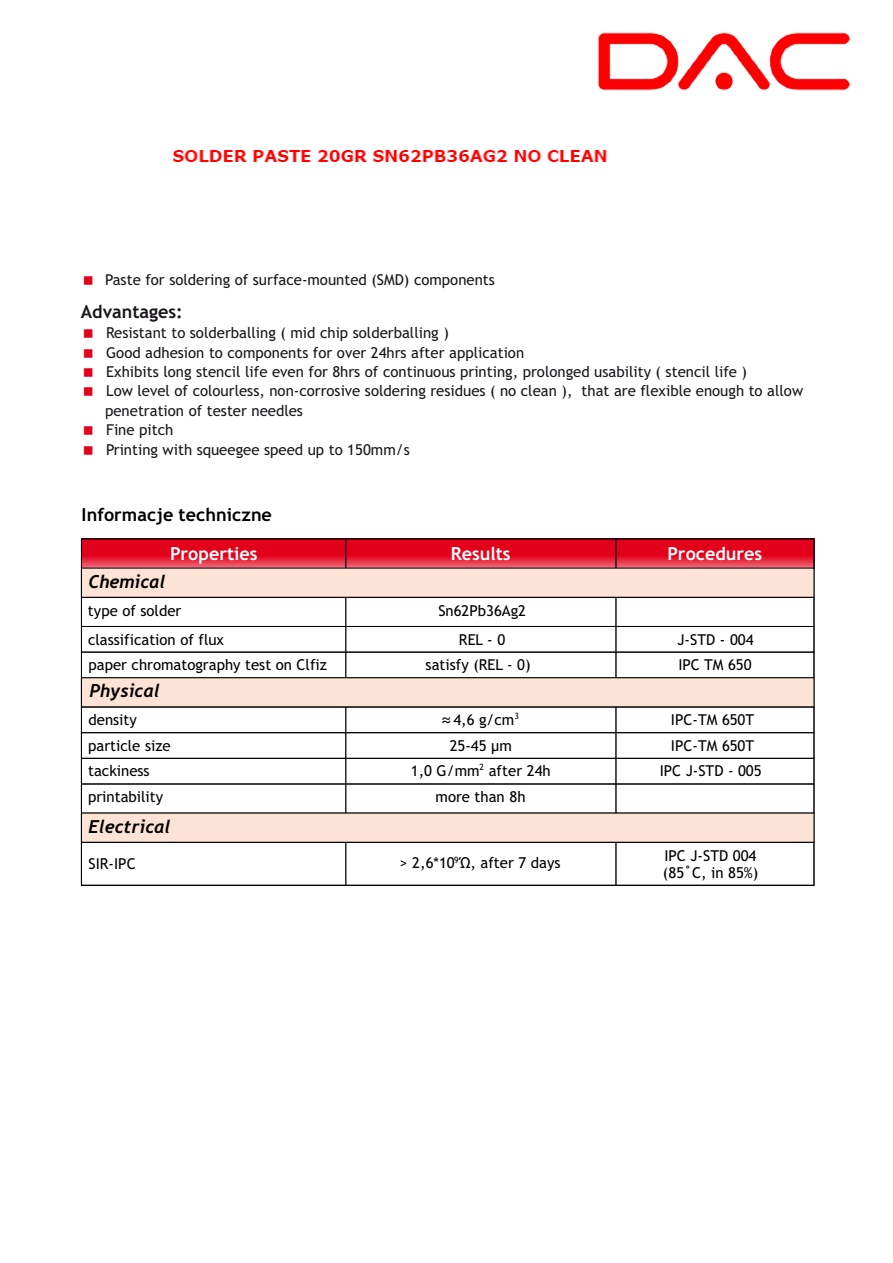
<style>
.page{position:relative;width:893px;height:1263px;background:#fff}
.page>*{position:absolute;margin:0;border:0;box-sizing:border-box;transform-origin:0 0}
.t1{font:700 18px "Trebuchet MS";color:#fff}
.t2{font:italic 700 18px "Trebuchet MS";color:#000}
.t3{font:700 18px "Trebuchet MS";color:#000}
.t4{font:700 18px "Trebuchet MS";color:#1a171c}
.t5{font:15px/19.4px "Trebuchet MS";color:#1a171c}
.t6{font:15px/25.7px "Trebuchet MS";color:#000}
.s1{font-family:"Microsoft Ya Hei"}
</style>
<div class="page">
<svg style="left:83px;top:541px;width:261px;height:27px;background:#e1182f"></svg>
<svg style="left:348px;top:541px;width:266px;height:27px;background:#e1182f"></svg>
<svg style="left:618px;top:541px;width:194px;height:27px;background:#e1182f"></svg>
<div style="left:81px;top:568px;width:733px;height:29px;background:#fce3d6"></div>
<hr style="left:81px;top:539px;width:265px;height:1px;background:#000">
<hr style="left:346px;top:539px;width:270px;height:1px;background:#000">
<hr style="left:616px;top:539px;width:198px;height:1px;background:#000">
<hr style="left:81px;top:885px;width:265px;height:1px;background:#000">
<hr style="left:346px;top:885px;width:467px;height:1px;background:#000">
<svg style="left:814px;top:539px;width:1px;height:29px"></svg>
<div style="left:81px;top:597px;width:733px;height:30px;border:1px solid #000"></div>
<div style="left:81px;top:626px;width:733px;height:26px;border:1px solid #000"></div>
<div style="left:81px;top:652px;width:733px;height:26px;border:1px solid #000"></div>
<div style="left:81px;top:678px;width:733px;height:29px;background:#fce3d6"></div>
<div style="left:81px;top:707px;width:733px;height:26px;border:1px solid #000"></div>
<div style="left:81px;top:732px;width:733px;height:26px;border:1px solid #000"></div>
<div style="left:81px;top:758px;width:733px;height:26px;border:1px solid #000"></div>
<div style="left:81px;top:813px;width:733px;height:29px;background:#fce3d6"></div>
<div style="left:81px;top:842px;width:733px;height:43px;border:1px solid #000"></div>
<svg style="left:81px;top:540px;width:1px;height:57px"></svg>
<svg style="left:81px;top:678px;width:1px;height:29px"></svg>
<svg style="left:81px;top:733px;width:1px;height:109px"></svg>
<img style="left:597px;top:32px;width:254px;height:59px">
<img style="left:172px;top:150px;width:435px;height:12px">
<p class="t5" style="left:105px;top:271px;width:391px">Paste for soldering of surface-mounted (SMD) components</p>
<p class="t4" style="left:81px;top:305px;width:104px">Advantages:</p>
<p class="t5" style="left:105px;top:325px;width:699px">Resistant to solderballing ( mid chip solderballing )<br>Good adhesion to components for over 24hrs after application<br>Exhibits long stencil life even for 8hrs of continuous printing, prolonged usability ( stencil life )<br>Low level of colourless, non-corrosive soldering residues ( no clean ), that are flexible enough to allow penetration of tester needles<br>Fine pitch<br>Printing with squeegee speed up to 150mm/s</p>
<p class="t3" style="left:82px;top:508px;width:192px">Informacje techniczne</p>
<p class="t1" style="left:170px;top:547px;width:89px">Properties</p>
<p class="t1" style="left:451px;top:547px;width:61px">Results</p>
<p class="t1" style="left:667px;top:547px;width:96px">Procedures</p>
<p class="t2" style="left:88px;top:574px;width:79px">Chemical</p>
<p class="t6" style="left:88px;top:597px;width:138px;line-height:29.2px">type of solder classification of flux</p>
<p class="t6" style="left:88px;top:654px;width:240px">paper chromatography test on Clfiz</p>
<p class="t2" style="left:90px;top:684px;width:72px">Physical</p>
<p class="t6" style="left:88px;top:708px;width:84px">density particle size tackiness printability</p>
<p class="t2" style="left:88px;top:819px;width:84px">Electrical</p>
<p class="t6" style="left:88px;top:852px;width:49px">SIR-IPC</p>
<p class="t6" style="left:438px;top:597px;width:89px;line-height:29.2px;text-align:center">Sn62Pb36Ag2<br>REL - 0</p>
<p class="t6" style="left:677px;top:628px;width:78px">J-STD - 004</p>
<p class="t6" style="left:426px;top:654px;width:107px">satisfy (REL - 0)</p>
<p class="t6" style="left:678px;top:654px;width:75px">IPC TM 650</p>
<p class="t6" style="left:441px;top:708px;width:80px"><span class="s1">≈</span> 4,6 g/cm<sup>3</sup></p>
<p class="t6" style="left:671px;top:708px;width:85px">IPC-TM 650T</p>
<p class="t6" style="left:450px;top:734px;width:64px">25-45 µm</p>
<p class="t6" style="left:671px;top:734px;width:85px">IPC-TM 650T</p>
<p class="t6" style="left:411px;top:760px;width:141px">1,0 G/mm<sup>2</sup> after 24h</p>
<p class="t6" style="left:660px;top:760px;width:103px">IPC J-STD - 005</p>
<p class="t6" style="left:436px;top:785px;width:91px">more than 8h</p>
<p class="t6" style="left:400px;top:851px;width:162px">&gt; 2,6*10<sup>9</sup>Ώ, after 7 days</p>
<p class="t6" style="left:664px;top:844px;width:94px">IPC J-STD 004</p>
<p class="t6" style="left:663px;top:861px;width:97px">(85˚C, in 85%)</p>
</div>
